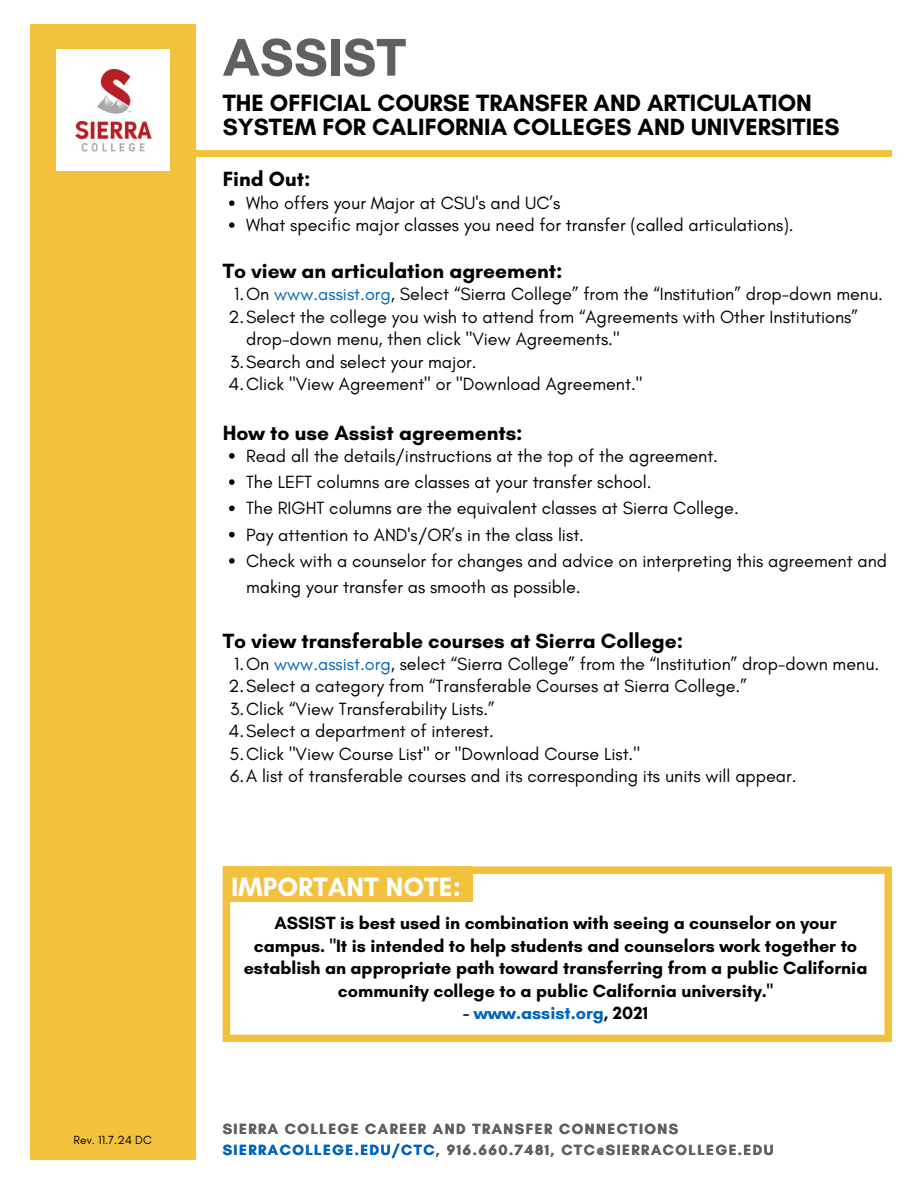
<style>
.page{position:relative;width:918px;height:1188px;background:#fff}
.page>*{position:absolute;margin:0;border:0;box-sizing:border-box;transform-origin:0 0}
.t1{font:700 54px "Glacial Indifference";color:#616061}
.t2{font:700 27px "Glacial Indifference";color:#fff}
.t3{font:700 24px/23.7px "Glacial Indifference";color:#000}
.t4{font:700 21px "Glacial Indifference";color:#000}
.t5{font:18px/22.5px "Glacial Indifference";color:#000}
.t6{font:700 18px/22.5px "Glacial Indifference";color:#000;text-align:center}
.t7{font:700 18px "Glacial Indifference";color:#0065bd}
.t8{font:700 15px/21.3px "Glacial Indifference";letter-spacing:.1em;color:#616061}
.t9{font:12px "Glacial Indifference";color:#000}
.s1{color:#0065bd}
.s2{color:#000}
</style>
<div class="page">
<div style="left:30px;top:25px;width:165px;height:1135px;background:#f2c23e"></div>
<img style="left:56px;top:49px;width:114px;height:122px">
<svg style="left:229px;top:200px;width:6px;height:6px"></svg>
<svg style="left:229px;top:222px;width:6px;height:6px"></svg>
<svg style="left:229px;top:453px;width:6px;height:6px"></svg>
<svg style="left:229px;top:479px;width:6px;height:6px"></svg>
<svg style="left:229px;top:506px;width:6px;height:5px"></svg>
<svg style="left:229px;top:532px;width:6px;height:5px"></svg>
<svg style="left:229px;top:558px;width:6px;height:6px"></svg>
<svg style="left:223px;top:866px;width:669px;height:176px"></svg>
<div style="left:190px;top:151px;width:702px;height:6px;background:#f2c23e"></div>
<p class="t9" style="left:74px;top:1132px;width:80px">Rev. 11.7.24 DC</p>
<h1 class="t1" style="left:223px;top:24px;width:185px">ASSIST</h1>
<h2 class="t3" style="left:223px;top:91px;width:618px">THE OFFICIAL COURSE TRANSFER AND ARTICULATION<br>SYSTEM FOR CALIFORNIA COLLEGES AND UNIVERSITIES</h2>
<h2 class="t4" style="left:223px;top:166px;width:89px">Find Out:</h2>
<p class="t5" style="left:246px;top:191px;width:316px">Who offers your Major at CSU's and UC’s</p>
<p class="t5" style="left:246px;top:213px;width:549px">What specific major classes you need for transfer (called articulations).</p>
<h2 class="t4" style="left:223px;top:258px;width:341px">To view an articulation agreement:</h2>
<p class="t5" style="left:234px;top:283px;width:650px">1.On <span class="s1">www.assist.org</span>, Select “Sierra College” from the “Institution” drop-down menu.</p>
<p class="t5" style="left:246px;top:305px;width:613px;text-indent:-18px">2.Select the college you wish to attend from “Agreements with Other Institutions” drop-down menu, then click "View Agreements."</p>
<p class="t5" style="left:230px;top:350px;width:248px">3.Search and select your major.</p>
<p class="t5" style="left:229px;top:373px;width:415px">4.Click "View Agreement" or "Download Agreement."</p>
<h2 class="t4" style="left:223px;top:420px;width:302px">How to use Assist agreements:</h2>
<p class="t5" style="left:246px;top:444px;width:474px">Read all the details/instructions at the top of the agreement.</p>
<p class="t5" style="left:246px;top:471px;width:407px">The LEFT columns are classes at your transfer school.</p>
<p class="t5" style="left:246px;top:497px;width:494px">The RIGHT columns are the equivalent classes at Sierra College.</p>
<p class="t5" style="left:246px;top:523px;width:340px">Pay attention to AND's/OR’s in the class list.</p>
<p class="t5" style="left:246px;top:547px;width:643px;line-height:26.2px">Check with a counselor for changes and advice on interpreting this agreement and making your transfer as smooth as possible.</p>
<h2 class="t4" style="left:223px;top:628px;width:462px">To view transferable courses at Sierra College:</h2>
<p class="t5" style="left:234px;top:652px;width:646px">1.On <span class="s1">www.assist.org</span>, select “Sierra College” from the “Institution” drop-down menu.</p>
<p class="t5" style="left:228px;top:675px;width:520px">2.Select a category from “Transferable Courses at Sierra College.”</p>
<p class="t5" style="left:230px;top:697px;width:266px">3.Click “View Transferability Lists.”</p>
<p class="t5" style="left:229px;top:720px;width:267px">4.Select a department of interest.</p>
<p class="t5" style="left:230px;top:742px;width:412px">5.Click "View Course List" or "Download Course List."</p>
<p class="t5" style="left:230px;top:765px;width:568px">6.A list of transferable courses and its corresponding its units will appear.</p>
<p class="t2" style="left:231px;top:870px;width:232px">IMPORTANT NOTE:</p>
<p class="t6" style="left:244px;top:912px;width:625px">ASSIST is best used in combination with seeing a counselor on your campus. "It is intended to help students and counselors work together to establish an appropriate path toward transferring from a public California community college to a public California university."</p>
<p class="t7" style="left:463px;top:1002px;width:187px"><span class="s2">-</span> www.assist.org<span class="s2">, 2021</span></p>
<p class="t8" style="left:223px;top:1118px;width:552px">SIERRA COLLEGE CAREER AND TRANSFER CONNECTIONS<br><span class="s1">SIERRACOLLEGE.EDU/CTC</span>, 916.660.7481, CTC@SIERRACOLLEGE.EDU</p>
</div>
